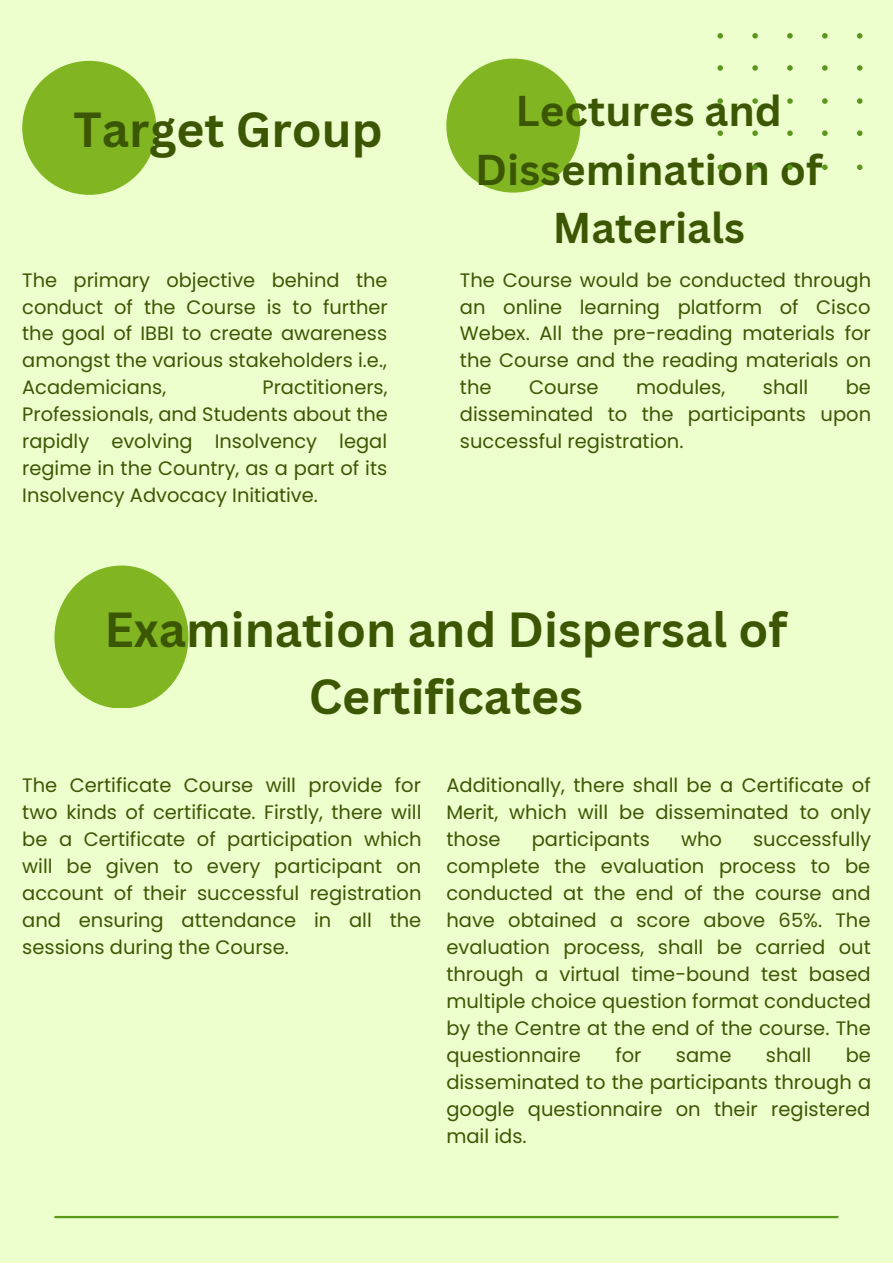
<style>
.page{position:relative;width:893px;height:1264px;background:#fff}
.page>*{position:absolute;margin:0;border:0;box-sizing:border-box;transform-origin:0 0}
.t1{font:700 48px/66.3px "Canva Sans";color:#3b5704;text-align:center}
.t2{font:700 42px/58.5px "Canva Sans";color:#3b5704;text-align:center}
.t3{font:19.5px/27px "Poppins";color:#3b5704;text-align:justify}
.t4{font:19.35px/27px "Poppins";color:#3b5704;text-align:justify}
</style>
<div class="page">
<div style="left:0;top:0;width:892px;height:1262px;background:#edffcc"></div>
<div style="left:22px;top:61px;width:134px;height:134px;background:#81b622;border-radius:50%"></div>
<hr style="left:54px;top:1215px;width:784px;height:3px;background:#59981a">
<div style="left:54px;top:565px;width:134px;height:143px;background:#81b622;border-radius:50%"></div>
<div style="left:446px;top:59px;width:134px;height:134px;background:#81b622;border-radius:50%"></div>
<svg style="left:717px;top:33px;width:145px;height:137px"></svg>
<h1 class="t1" style="left:74px;top:95px;width:310px">Target Group</h1>
<p class="t4" style="left:22px;top:266px;width:367px">The primary objective behind the conduct of the Course is to further the goal of IBBI to create awareness amongst the various stakeholders i.e., Academicians,</p>
<p class="t4" style="left:22px;top:374px;width:367px;text-indent:240px">Practitioners, Professionals, and Students about the rapidly evolving Insolvency legal regime in the Country, as a part of its Insolvency Advocacy Initiative.</p>
<h2 class="t2" style="left:475px;top:81px;width:348px">Lectures and<br>Dissemination of<br>Materials</h2>
<p class="t3" style="left:460px;top:266px;width:412px">The Course would be conducted through an online learning platform of Cisco Webex. All the pre-reading materials for the Course and the reading materials on the</p>
<p class="t3" style="left:460px;top:374px;width:412px;text-indent:386px">be disseminated to the participants upon successful registration.</p>
<p class="t3" style="left:529px;top:374px;width:71px">Course</p>
<p class="t3" style="left:636px;top:374px;width:91px">modules,</p>
<p class="t3" style="left:762px;top:374px;width:47px">shall</p>
<h1 class="t1" style="left:104px;top:595px;width:684px">Examination and Dispersal of<br>Certificates</h1>
<p class="t3" style="left:22px;top:771px;width:401px">The Certificate Course will provide for two kinds of certificate. Firstly, there will be a Certificate of participation which will be given to every participant on account of their successful registration and ensuring attendance in all the sessions during the Course.</p>
<p class="t3" style="left:446px;top:771px;width:426px">Additionally, there shall be a Certificate of Merit, which will be disseminated to only those</p>
<p class="t3" style="left:446px;top:825px;width:426px;text-indent:306px">successfully complete the evaluation process to be conducted at the end of the course and have obtained a score above 65%. The evaluation process, shall be carried out through a virtual time-bound test based multiple choice question format conducted by the Centre at the end of the course. The questionnaire</p>
<p class="t3" style="left:531px;top:825px;width:120px">participants</p>
<p class="t3" style="left:681px;top:825px;width:42px">who</p>
<p class="t3" style="left:615px;top:1041px;width:28px">for</p>
<p class="t3" style="left:676px;top:1041px;width:57px">same</p>
<p class="t3" style="left:765px;top:1041px;width:47px">shall</p>
<p class="t3" style="left:446px;top:1041px;width:426px;text-indent:399px">be disseminated to the participants through a google questionnaire on their registered mail ids.</p>
</div>
